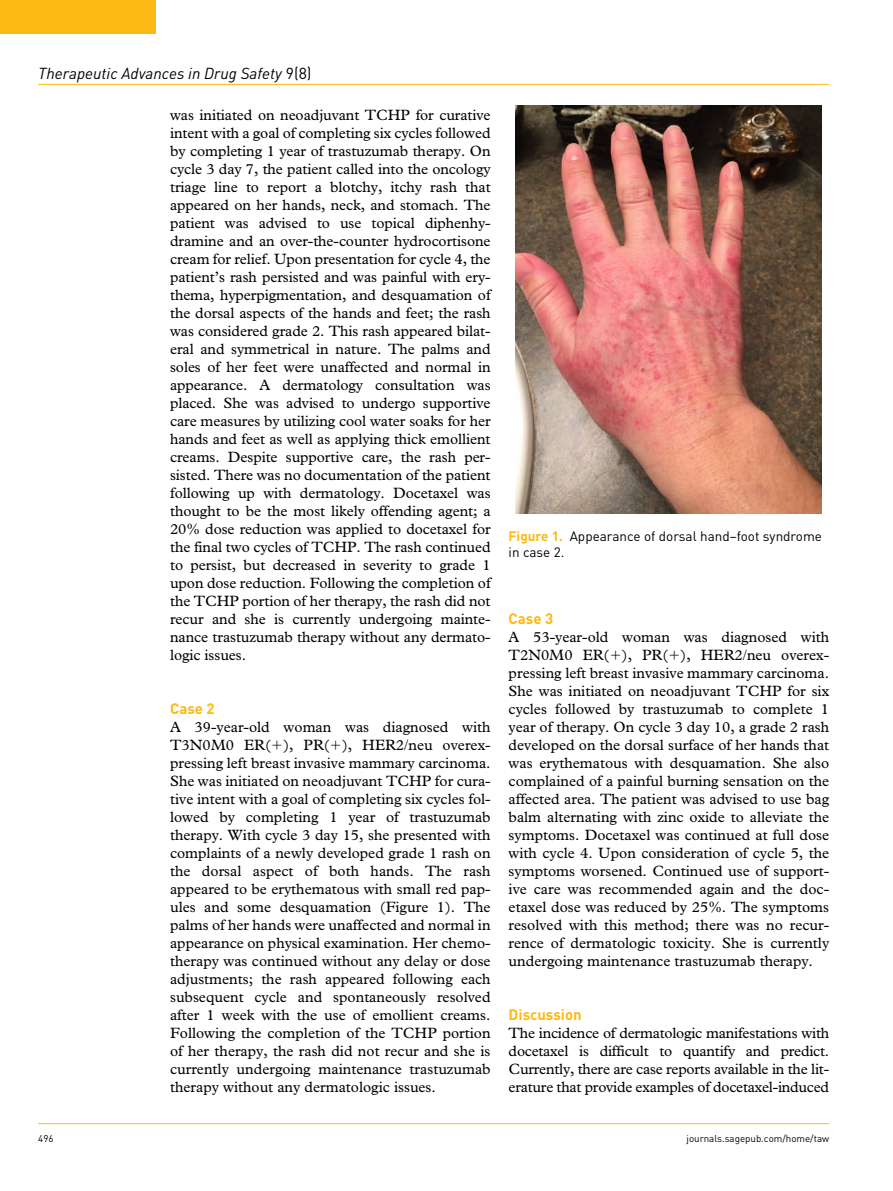
<style>
.page{position:relative;width:893px;height:1191px;background:#fff}
.page>*{position:absolute;margin:0;border:0;box-sizing:border-box;transform-origin:0 0}
.t1{font:italic 15.75px "DIN";color:#000}
.t2{font:15px/18px "Plantin Std";letter-spacing:-.005em;color:#000;text-align:justify}
.t3{font:700 15px "DIN";color:#fdb913}
.t4{font:13.5px/15.8px "DIN";color:#000}
.t5{font:9.75px "DIN";color:#000}
.s1{font-style:normal}
.s2{font-weight:700;color:#fdb913}
</style>
<div class="page">
<hr style="left:38px;top:84px;width:791px;height:1px;background:#fdb913">
<hr style="left:38px;top:1123px;width:791px;height:1px;background:#fdb913">
<div style="left:0;top:0;width:155px;height:34px;background:#fdb913"></div>
<img style="left:516px;top:106px;width:306px;height:408px">
<p class="t1" style="left:38px;top:63px;width:275px">Therapeutic Advances in Drug Safety <span class="s1">9(8)</span></p>
<p class="t2" style="left:170px;top:106px;width:322px">was initiated on neoadjuvant TCHP for curative intent with a goal of completing six cycles followed by completing 1 year of trastuzumab therapy. On cycle 3 day 7, the patient called into the oncology triage line to report a blotchy, itchy rash that appeared on her hands, neck, and stomach. The patient was advised to use topical diphenhy&shy;dramine and an over-the-counter hydrocortisone cream for relief. Upon presentation for cycle 4, the patient’s rash persisted and was painful with ery&shy;thema, hyperpigmentation, and desquamation of the dorsal aspects of the hands and feet; the rash was considered grade 2. This rash appeared bilat&shy;eral and symmetrical in nature. The palms and soles of her feet were unaffected and normal in appearance. A dermatology consultation was placed. She was advised to undergo supportive care measures by utilizing cool water soaks for her hands and feet as well as applying thick emollient creams. Despite supportive care, the rash per&shy;sisted. There was no documentation of the patient following up with dermatology. Docetaxel was thought to be the most likely offending agent; a 20% dose reduction was applied to docetaxel for the final two cycles of TCHP. The rash continued to persist, but decreased in severity to grade 1 upon dose reduction. Following the completion of the TCHP portion of her therapy, the rash did not recur and she is currently undergoing mainte&shy;nance trastuzumab therapy without any dermato&shy;logic issues.</p>
<p class="t3" style="left:170px;top:699px;width:46px">Case 2</p>
<p class="t2" style="left:170px;top:718px;width:322px">A 39-year-old woman was diagnosed with T3N0M0 ER( ), PR( ), HER2/neu overex&shy;pressing left breast invasive mammary carcinoma.<br>She was initiated on neoadjuvant TCHP for cura&shy;tive intent with a goal of completing six cycles fol&shy;lowed by completing 1 year of trastuzumab therapy. With cycle 3 day 15, she presented with complaints of a newly developed grade 1 rash on the dorsal aspect of both hands. The rash appeared to be erythematous with small red pap&shy;ules and some desquamation (Figure 1). The palms of her hands were unaffected and normal in appearance on physical examination. Her chemo&shy;therapy was continued without any delay or dose adjustments; the rash appeared following each subsequent cycle and spontaneously resolved after 1 week with the use of emollient creams.<br>Following the completion of the TCHP portion of her therapy, the rash did not recur and she is currently undergoing maintenance trastuzumab therapy without any dermatologic issues.</p>
<p class="t4" style="left:509px;top:528px;width:315px"><span class="s2">Figure 1.</span> Appearance of dorsal hand–foot syndrome in case 2.</p>
<p class="t3" style="left:509px;top:609px;width:46px">Case 3</p>
<p class="t2" style="left:509px;top:628px;width:322px">A 53-year-old woman was diagnosed with T2N0M0 ER( ), PR( ), HER2/neu overex&shy;pressing left breast invasive mammary carcinoma.<br>She was initiated on neoadjuvant TCHP for six cycles followed by trastuzumab to complete 1 year of therapy. On cycle 3 day 10, a grade 2 rash developed on the dorsal surface of her hands that was erythematous with desquamation. She also complained of a painful burning sensation on the affected area. The patient was advised to use bag balm alternating with zinc oxide to alleviate the symptoms. Docetaxel was continued at full dose with cycle 4. Upon consideration of cycle 5, the symptoms worsened. Continued use of support&shy;ive care was recommended again and the doc&shy;etaxel dose was reduced by 25%. The symptoms resolved with this method; there was no recur&shy;rence of dermatologic toxicity. She is currently undergoing maintenance trastuzumab therapy.</p>
<p class="t3" style="left:509px;top:1005px;width:75px">Discussion</p>
<p class="t2" style="left:509px;top:1024px;width:322px">The incidence of dermatologic manifestations with docetaxel is difficult to quantify and predict.<br>Currently, there are case reports available in the lit&shy;erature that provide examples of docetaxel-induced</p>
<p class="t5" style="left:38px;top:1132px;width:17px">496</p>
<p class="t5" style="left:687px;top:1132px;width:144px">journals.sagepub.com/home/taw</p>
</div>
